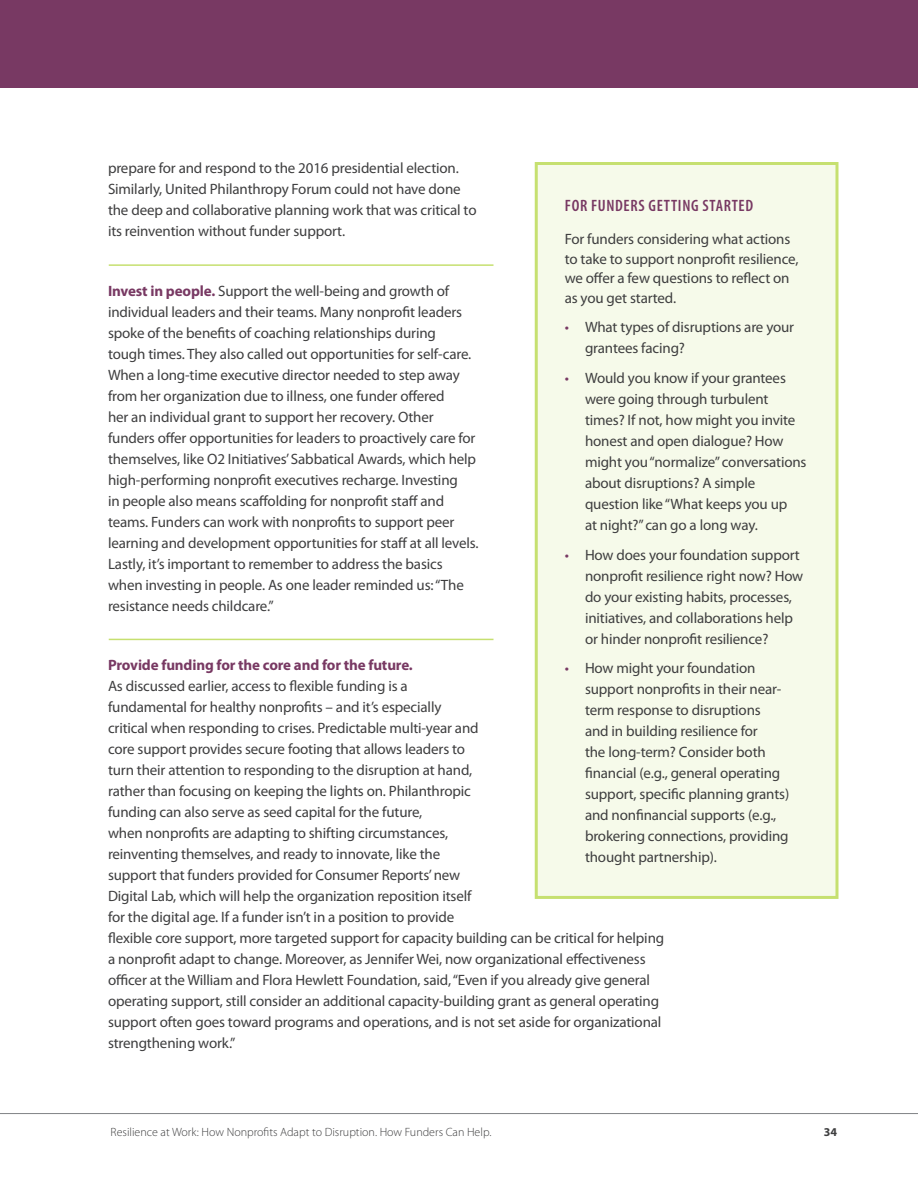
<style>
.page{position:relative;width:918px;height:1188px;background:#fff}
.page>*{position:absolute;margin:0;border:0;box-sizing:border-box;transform-origin:0 0}
.H2_sidebar{font:600 condensed 16.5px "Myriad Pro";letter-spacing:.04em;color:#783963}
.body_copy{font:15px/21px "Myriad Pro";letter-spacing:-.01em;color:#3e3e3f}
.t1{font:300 12px "Myriad Pro";color:#3e3e3f}
.t2{font:700 12px "Myriad Pro";color:#3e3e3f}
.s1{color:#783963}
.s2{font-weight:700;color:#783963}
</style>
<div class="page">
<hr style="left:0;top:1113px;width:918px;height:1px;background:#808285">
<div style="left:0;top:0;width:918px;height:88px;background:#783963"></div>
<hr style="left:109px;top:264px;width:385px;height:2px;background:#c6e070">
<hr style="left:109px;top:639px;width:385px;height:1px;background:#c6e070">
<div style="left:536px;top:164px;width:301px;height:733px;background:#f6faea"></div>
<div style="left:535px;top:162px;width:303px;height:737px;border:3px solid #c6e070"></div>
<p class="body_copy" style="left:108px;top:157px;width:370px">prepare for and respond to the 2016 presidential election.<br>Similarly, United Philanthropy Forum could not have done the deep and collaborative planning work that was critical to its reinvention without funder support.</p>
<p class="H2_sidebar" style="left:565px;top:195px;width:190px">FOR FUNDERS GETTING STARTED</p>
<p class="body_copy" style="left:565px;top:229px;width:235px;line-height:19.5px">For funders considering what actions to take to support nonprofit resilience, we offer a few questions to reflect on as you get started.</p>
<p class="body_copy" style="left:585px;top:317px;width:211px;text-indent:-20px"><span class="s1">•</span> What types of disruptions are your grantees facing?</p>
<p class="body_copy" style="left:585px;top:367px;width:223px;text-indent:-20px"><span class="s1">•</span> Would you know if your grantees were going through turbulent times? If not, how might you invite honest and open dialogue? How might you “normalize” conversations about disruptions? A simple question like “What keeps you up<br>at night?” can go a long way.</p>
<p class="body_copy" style="left:585px;top:544px;width:220px;text-indent:-20px"><span class="s1">•</span> How does your foundation support nonprofit resilience right now? How do your existing habits, processes, initiatives, and collaborations help or hinder nonprofit resilience?</p>
<p class="body_copy" style="left:585px;top:657px;width:206px;text-indent:-20px"><span class="s1">•</span> How might your foundation support nonprofits in their near&shy;term response to disruptions<br>and in building resilience for<br>the long-term? Consider both financial (e.g., general operating support, specific planning grants) and nonfinancial supports (e.g., brokering connections, providing thought partnership).</p>
<p class="body_copy" style="left:108px;top:280px;width:372px"><span class="s2">Invest in people.</span> Support the well-being and growth of individual leaders and their teams. Many nonprofit leaders spoke of the benefits of coaching relationships during<br>tough times. They also called out opportunities for self-care.<br>When a long-time executive director needed to step away from her organization due to illness, one funder offered<br>her an individual grant to support her recovery. Other funders offer opportunities for leaders to proactively care for themselves, like O2 Initiatives’ Sabbatical Awards, which help high-performing nonprofit executives recharge. Investing<br>in people also means scaffolding for nonprofit staff and teams. Funders can work with nonprofits to support peer learning and development opportunities for staff at all levels.<br>Lastly, it’s important to remember to address the basics when investing in people. As one leader reminded us: “The resistance needs childcare.”</p>
<p class="body_copy" style="left:108px;top:654px;width:558px"><span class="s2">Provide funding for the core and for the future.<br></span>As discussed earlier, access to flexible funding is a<br>fundamental for healthy nonprofits – and it’s especially<br>critical when responding to crises. Predictable multi-year and<br>core support provides secure footing that allows leaders to<br>turn their attention to responding to the disruption at hand,<br>rather than focusing on keeping the lights on. Philanthropic<br>funding can also serve as seed capital for the future,<br>when nonprofits are adapting to shifting circumstances,<br>reinventing themselves, and ready to innovate, like the<br>support that funders provided for Consumer Reports’ new<br>Digital Lab, which will help the organization reposition itself<br>for the digital age. If a funder isn’t in a position to provide<br>flexible core support, more targeted support for capacity building can be critical for helping a nonprofit adapt to change. Moreover, as Jennifer Wei, now organizational effectiveness officer at the William and Flora Hewlett Foundation, said, “Even if you already give general operating support, still consider an additional capacity-building grant as general operating support often goes toward programs and operations, and is not set aside for organizational strengthening work.”</p>
<p class="t1" style="left:111px;top:1125px;width:382px">Resilience at Work: How Nonprofits Adapt to Disruption. How Funders Can Help.</p>
<p class="t2" style="left:824px;top:1124px;width:15px">34</p>
</div>
